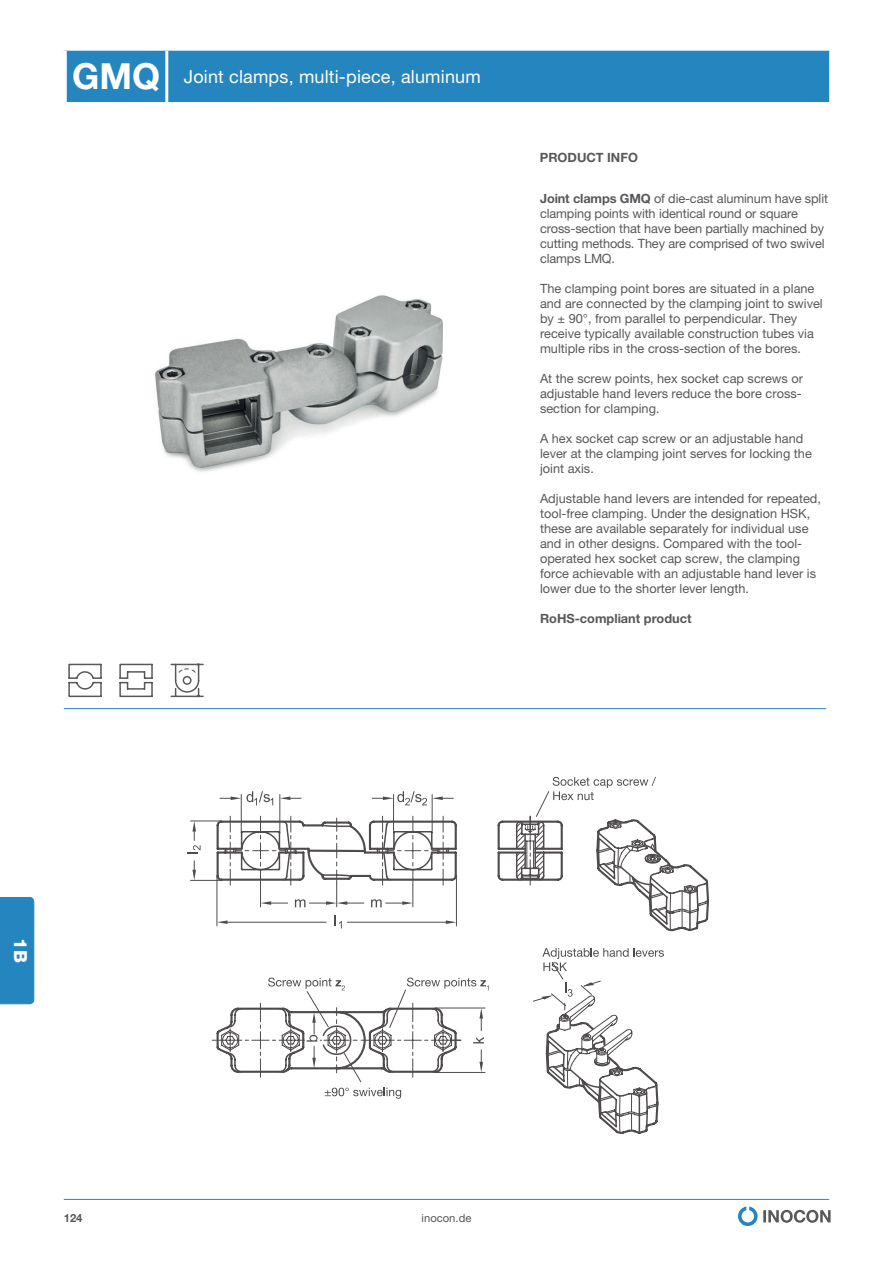
<style>
.page{position:relative;width:893px;height:1263px;background:#fff}
.page>*{position:absolute;margin:0;border:0;box-sizing:border-box;transform-origin:0 0}
.t1{font:18px "Helvetica Neue LT Pro";letter-spacing:.01em;color:#fff}
.t2{font:800 18px "Helvetica Neue LT Pro";color:#fff}
.t3{font:12.75px/15px "Helvetica Neue LT Pro";color:#57585a}
.t4{font:700 12.75px "Helvetica Neue LT Pro";color:#57585a}
.t5{font:11.25px "Helvetica Neue LT Pro";color:#57585a}
.t6{font:700 11.25px "Helvetica Neue LT Pro";color:#57585a}
.s1{font-weight:700;font-size:36px}
.s2{font-weight:700}
</style>
<div class="page">
<svg style="left:738px;top:1206px;width:93px;height:20px"></svg>
<hr style="left:64px;top:1199px;width:765px;height:1px;background:#2586bf">
<div style="left:0;top:897px;width:34px;height:107px;background:#2586bf"></div>
<div style="left:67px;top:51px;width:762px;height:51px;background:#2586bf"></div>
<hr style="left:165px;top:51px;width:3px;height:51px;background:#fff">
<hr style="left:64px;top:708px;width:762px;height:1px;background:#2586bf">
<img style="left:155px;top:295px;width:288px;height:177px">
<svg style="left:220px;top:821px;width:279px;height:276px"></svg>
<hr style="left:393px;top:794px;width:1px;height:39px;background:#231f20">
<hr style="left:432px;top:794px;width:1px;height:39px;background:#231f20">
<hr style="left:241px;top:794px;width:1px;height:39px;background:#231f20">
<hr style="left:279px;top:794px;width:1px;height:39px;background:#231f20">
<svg style="left:280px;top:796px;width:21px;height:4px"></svg>
<svg style="left:218px;top:822px;width:238px;height:85px"></svg>
<svg style="left:334px;top:915px;width:8px;height:13px"></svg>
<hr style="left:456px;top:876px;width:1px;height:50px;background:#231f20">
<svg style="left:446px;top:920px;width:10px;height:4px"></svg>
<hr style="left:347px;top:922px;width:99px;height:1px;background:#231f20">
<hr style="left:217px;top:876px;width:1px;height:50px;background:#231f20">
<svg style="left:217px;top:920px;width:11px;height:4px"></svg>
<hr style="left:228px;top:922px;width:98px;height:1px;background:#231f20">
<hr style="left:191px;top:820px;width:30px;height:1px;background:#231f20">
<svg style="left:187px;top:821px;width:14px;height:33px"></svg>
<hr style="left:191px;top:880px;width:30px;height:1px;background:#231f20">
<svg style="left:192px;top:861px;width:4px;height:19px"></svg>
<svg style="left:218px;top:1009px;width:238px;height:63px"></svg>
<hr style="left:435px;top:1008px;width:50px;height:1px;background:#231f20">
<hr style="left:435px;top:1072px;width:50px;height:1px;background:#231f20">
<svg style="left:473px;top:1037px;width:11px;height:6px"></svg>
<svg style="left:479px;top:1008px;width:4px;height:23px"></svg>
<svg style="left:479px;top:1050px;width:4px;height:22px"></svg>
<svg style="left:220px;top:791px;width:53px;height:14px"></svg>
<svg style="left:372px;top:791px;width:81px;height:14px"></svg>
<svg style="left:499px;top:777px;width:210px;height:356px"></svg>
<svg style="left:325px;top:1087px;width:76px;height:12px"></svg>
<svg style="left:268px;top:977px;width:77px;height:13px"></svg>
<svg style="left:407px;top:977px;width:82px;height:13px"></svg>
<svg style="left:68px;top:663px;width:34px;height:35px"></svg>
<svg style="left:119px;top:663px;width:34px;height:35px"></svg>
<svg style="left:170px;top:663px;width:34px;height:35px"></svg>
<h1 class="t1" style="left:72px;top:66px;width:410px"><span class="s1">GMQ</span> Joint clamps, multi-piece, aluminum</h1>
<p class="t4" style="left:540px;top:150px;width:99px">PRODUCT INFO</p>
<p class="t3" style="left:540px;top:190px;width:289px"><span class="s2">Joint clamps GMQ</span> of die-cast aluminum have split clamping points with identical round or square cross-section that have been partially machined by cutting methods. They are comprised of two swivel clamps LMQ.</p>
<p class="t3" style="left:540px;top:280px;width:284px">The clamping point bores are situated in a plane and are connected by the clamping joint to swivel by ± 90°, from parallel to perpendicular. They receive typically available construction tubes via multiple ribs in the cross-section of the bores.</p>
<p class="t3" style="left:540px;top:370px;width:265px;text-align:justify">At the screw points, hex socket cap screws or adjustable hand levers reduce the bore cross&shy;section for clamping.</p>
<p class="t3" style="left:540px;top:430px;width:273px">A hex socket cap screw or an adjustable hand lever at the clamping joint serves for locking the joint axis.</p>
<p class="t3" style="left:540px;top:490px;width:283px">Adjustable hand levers are intended for repeated, tool-free clamping. Under the designation HSK, these are available separately for individual use and in other designs. Compared with the tool&shy;operated hex socket cap screw, the clamping force achievable with an adjustable hand lever is lower due to the shorter lever length.</p>
<p class="t4" style="left:540px;top:610px;width:153px">RoHS-compliant product</p>
<h1 class="t2" style="left:31px;top:938px;width:26px;rotate:90deg">1B</h1>
<p class="t6" style="left:64px;top:1211px;width:20px">124</p>
<p class="t5" style="left:422px;top:1211px;width:51px">inocon.de</p>
</div>
